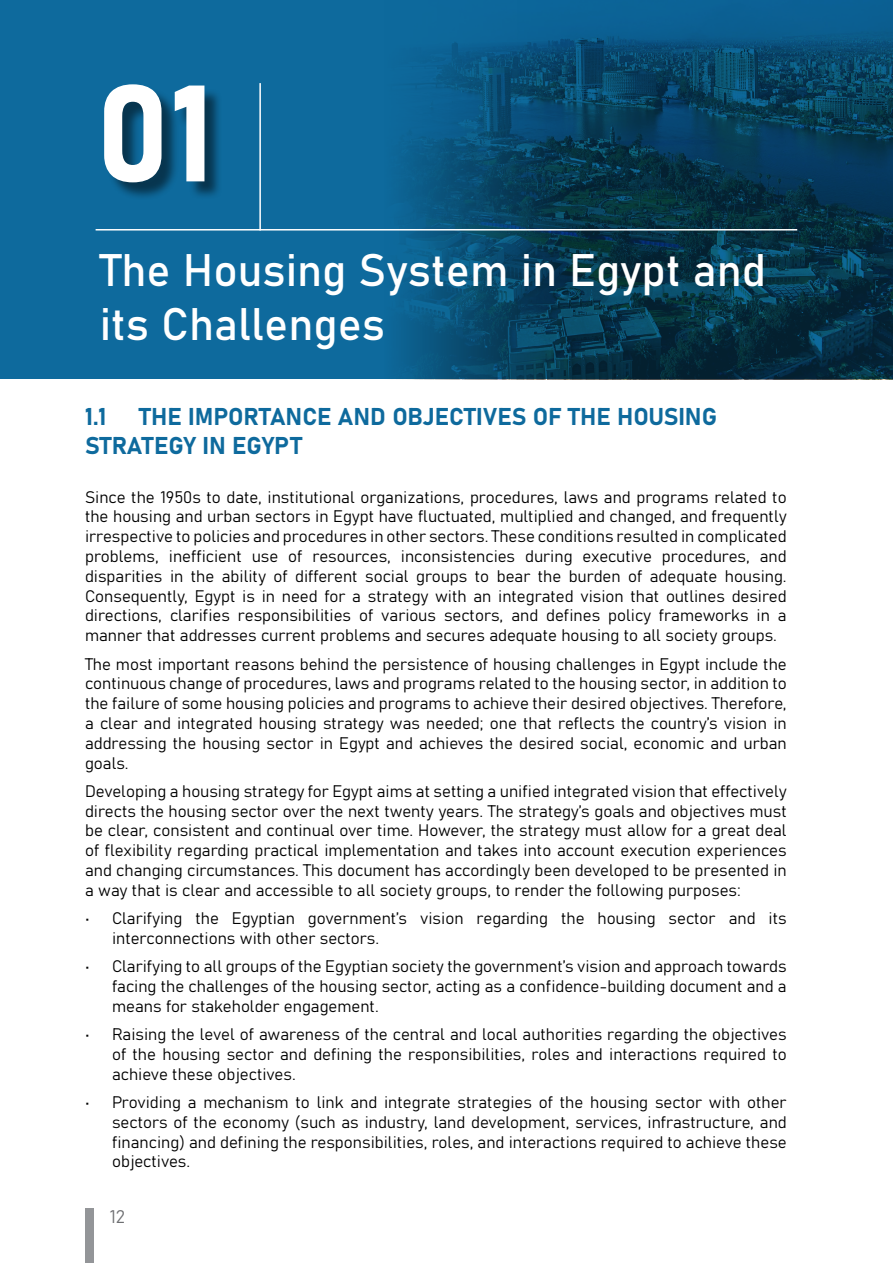
<style>
.page{position:relative;width:893px;height:1263px;background:#fff}
.page>*{position:absolute;margin:0;border:0;box-sizing:border-box;transform-origin:0 0}
.t1{font:135px "Bahnschrift";color:#fff}
.t2{font:45px/54px "Bahnschrift";color:#fff}
.t3{font:24px/28.8px "Bahnschrift";color:#0e6a9d}
.t4{font:18px "Bahnschrift";color:#6d6e71}
.t5{font:16.5px/19.8px "Bahnschrift";color:#000;text-align:justify}
</style>
<div class="page">
<div style="left:0;top:0;width:893px;height:379px;background:#0e6a9d"></div>
<img style="left:355px;top:0;width:538px;height:380px">
<div style="left:106px;top:86px;width:117px;height:115px;background:#000;opacity:.5"></div>
<hr style="left:96px;top:229px;width:701px;height:1px;background:#fff">
<hr style="left:259px;top:83px;width:2px;height:147px;background:#fff">
<div style="left:85px;top:1209px;width:9px;height:54px;background:#939598"></div>
<h1 class="t1" style="left:96px;top:49px;width:121px">01</h1>
<h2 class="t2" style="left:100px;top:243px;width:668px">The Housing System in Egypt and its Challenges</h2>
<h3 class="t3" style="left:85px;top:402px;width:634px;text-indent:54px">THE IMPORTANCE AND OBJECTIVES OF THE HOUSING<br>STRATEGY IN EGYPT</h3>
<p class="t5" style="left:85px;top:487px;width:703px">Since the 1950s to date, institutional organizations, procedures, laws and programs related to the housing and urban sectors in Egypt have fluctuated, multiplied and changed, and frequently irrespective to policies and procedures in other sectors. These conditions resulted in complicated problems, inefficient use of resources, inconsistencies during executive procedures, and disparities in the ability of different social groups to bear the burden of adequate housing.<br>Consequently, Egypt is in need for a strategy with an integrated vision that outlines desired directions, clarifies responsibilities of various sectors, and defines policy frameworks in a manner that addresses current problems and secures adequate housing to all society groups.</p>
<p class="t5" style="left:85px;top:654px;width:703px">The most important reasons behind the persistence of housing challenges in Egypt include the continuous change of procedures, laws and programs related to the housing sector, in addition to the failure of some housing policies and programs to achieve their desired objectives. Therefore, a clear and integrated housing strategy was needed; one that reflects the country’s vision in addressing the housing sector in Egypt and achieves the desired social, economic and urban goals.</p>
<p class="t5" style="left:85px;top:781px;width:703px">Developing a housing strategy for Egypt aims at setting a unified integrated vision that effectively directs the housing sector over the next twenty years. The strategy’s goals and objectives must be clear, consistent and continual over time. However, the strategy must allow for a great deal of flexibility regarding practical implementation and takes into account execution experiences and changing circumstances. This document has accordingly been developed to be presented in a way that is clear and accessible to all society groups, to render the following purposes:</p>
<p class="t5" style="left:112px;top:908px;width:676px;text-indent:-27px">• Clarifying the Egyptian government’s vision regarding the housing sector and its interconnections with other sectors.</p>
<p class="t5" style="left:112px;top:956px;width:676px;text-indent:-27px">• Clarifying to all groups of the Egyptian society the government’s vision and approach towards facing the challenges of the housing sector, acting as a confidence-building document and a means for stakeholder engagement.</p>
<p class="t5" style="left:112px;top:1024px;width:676px;text-indent:-27px">• Raising the level of awareness of the central and local authorities regarding the objectives of the housing sector and defining the responsibilities, roles and interactions required to achieve these objectives.</p>
<p class="t5" style="left:112px;top:1092px;width:676px;text-indent:-27px">• Providing a mechanism to link and integrate strategies of the housing sector with other sectors of the economy (such as industry, land development, services, infrastructure, and financing) and defining the responsibilities, roles, and interactions required to achieve these objectives.</p>
<h3 class="t3" style="left:85px;top:402px;width:23px">1.1</h3>
<p class="t4" style="left:110px;top:1205px;width:17px">12</p>
</div>
